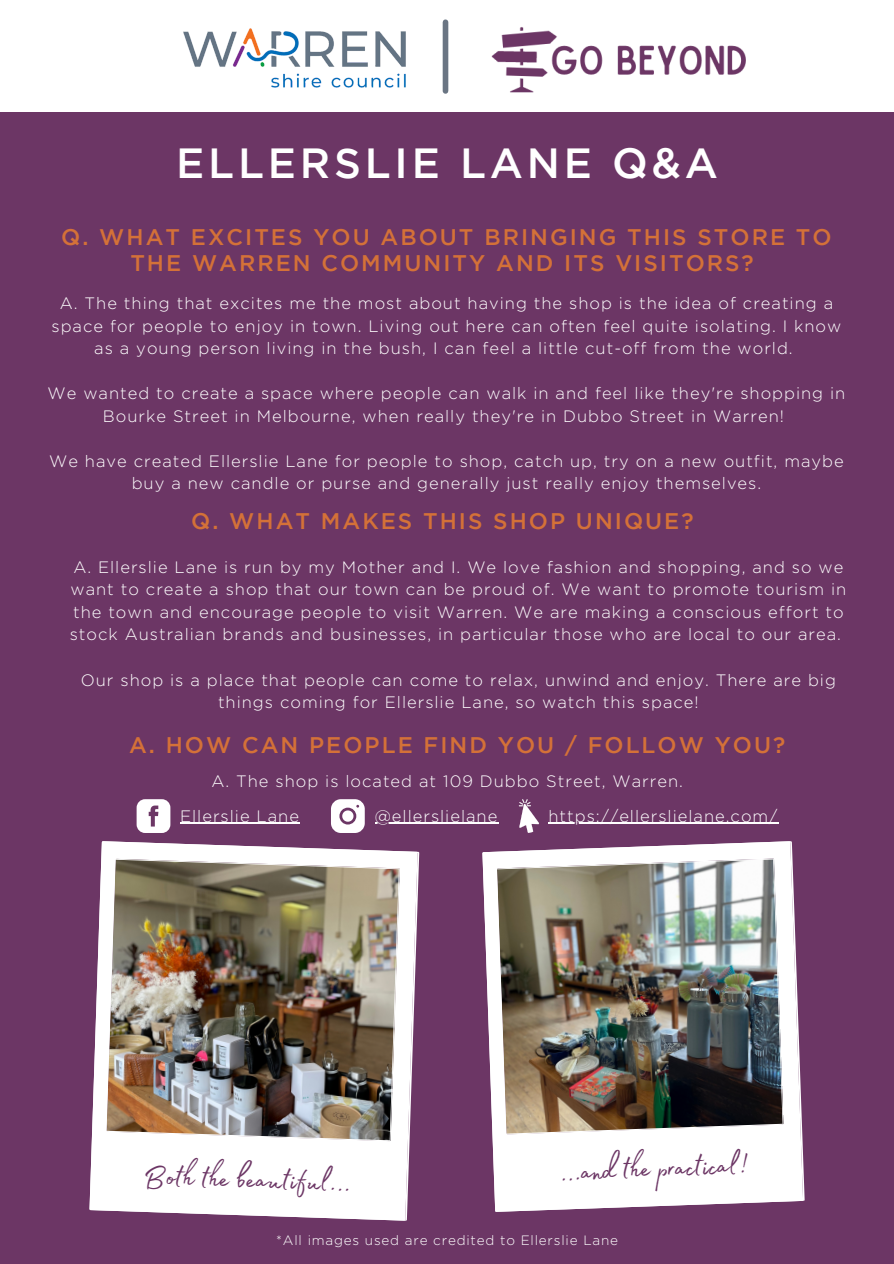
<style>
.page{position:relative;width:894px;height:1264px;background:#fff}
.page>*{position:absolute;margin:0;border:0;box-sizing:border-box;transform-origin:0 0}
.t1{font:500 42px "Gotham";letter-spacing:.09em;color:#fff}
.t2{font:36.75px "Madelyn Fill";color:#6c3665}
.t3{font:500 22.5px/26px "Gotham";letter-spacing:.09em;color:#d47138;text-align:center}
.t4{font:300 16.5px/22.5px "Gotham";letter-spacing:.06em;color:#fff;text-align:center}
.t5{font:300 13.5px "Gotham";letter-spacing:.06em;color:#fff}
</style>
<div class="page">
<div style="left:0;top:0;width:893px;height:1263px;background:#6c3665"></div>
<div style="left:0;top:0;width:893px;height:112px;background:#fff"></div>
<img style="left:183px;top:28px;width:223px;height:60px">
<img style="left:491px;top:27px;width:255px;height:66px">
<div style="left:442px;top:22px;width:6px;height:69px;background:#6a7583"></div>
<img style="left:90px;top:841px;width:329px;height:379px">
<img style="left:482px;top:841px;width:322px;height:370px">
<svg style="left:136px;top:799px;width:34px;height:34px"></svg>
<svg style="left:331px;top:799px;width:33px;height:34px"></svg>
<svg style="left:518px;top:799px;width:21px;height:34px"></svg>
<hr style="left:180px;top:822px;width:120px;height:1px;background:#fff">
<hr style="left:374px;top:822px;width:124px;height:1px;background:#fff">
<hr style="left:548px;top:822px;width:230px;height:1px;background:#fff">
<p class="t1" style="left:176px;top:147px;width:543px">ELLERSLIE LANE Q&amp;A</p>
<p class="t3" style="left:61px;top:225px;width:771px">Q. WHAT EXCITES YOU ABOUT BRINGING THIS STORE TO<br>THE WARREN COMMUNITY AND ITS VISITORS?</p>
<p class="t4" style="left:52px;top:292px;width:791px">A. The thing that excites me the most about having the shop is the idea of creating a space for people to enjoy in town. Living out here can often feel quite isolating. I know as a young person living in the bush, I can feel a little cut-off from the world.</p>
<p class="t4" style="left:48px;top:382px;width:799px">We wanted to create a space where people can walk in and feel like they're shopping in<br>Bourke Street in Melbourne, when really they're in Dubbo Street in Warren!</p>
<p class="t4" style="left:49px;top:449px;width:795px">We have created Ellerslie Lane for people to shop, catch up, try on a new outfit, maybe buy a new candle or purse and generally just really enjoy themselves.</p>
<p class="t3" style="left:191px;top:510px;width:503px">Q. WHAT MAKES THIS SHOP UNIQUE?</p>
<p class="t4" style="left:70px;top:555px;width:777px;text-align:left">A. Ellerslie Lane is run by my Mother and I. We love fashion and shopping, and so we want to create a shop that our town can be proud of. We want to promote tourism in the town and encourage people to visit Warren. We are making a conscious effort to stock Australian brands and businesses, in particular those who are local to our area.</p>
<p class="t4" style="left:81px;top:668px;width:756px">Our shop is a place that people can come to relax, unwind and enjoy. There are big things coming for Ellerslie Lane, so watch this space!</p>
<p class="t3" style="left:129px;top:733px;width:657px">A. HOW CAN PEOPLE FIND YOU / FOLLOW YOU?</p>
<p class="t4" style="left:211px;top:770px;width:473px">A. The shop is located at 109 Dubbo Street, Warren.</p>
<p class="t4" style="left:180px;top:804px;width:120px">Ellerslie Lane</p>
<p class="t4" style="left:374px;top:804px;width:124px">@ellerslielane</p>
<p class="t4" style="left:548px;top:804px;width:230px">https://ellerslielane.com/</p>
<p class="t2" style="left:144px;top:1148px;width:208px;rotate:2deg">Both the beautiful...</p>
<p class="t2" style="left:558px;top:1143px;width:190px;rotate:-2deg">...and the practical!</p>
<p class="t5" style="left:276px;top:1232px;width:343px">*All images used are credited to Ellerslie Lane</p>
</div>
